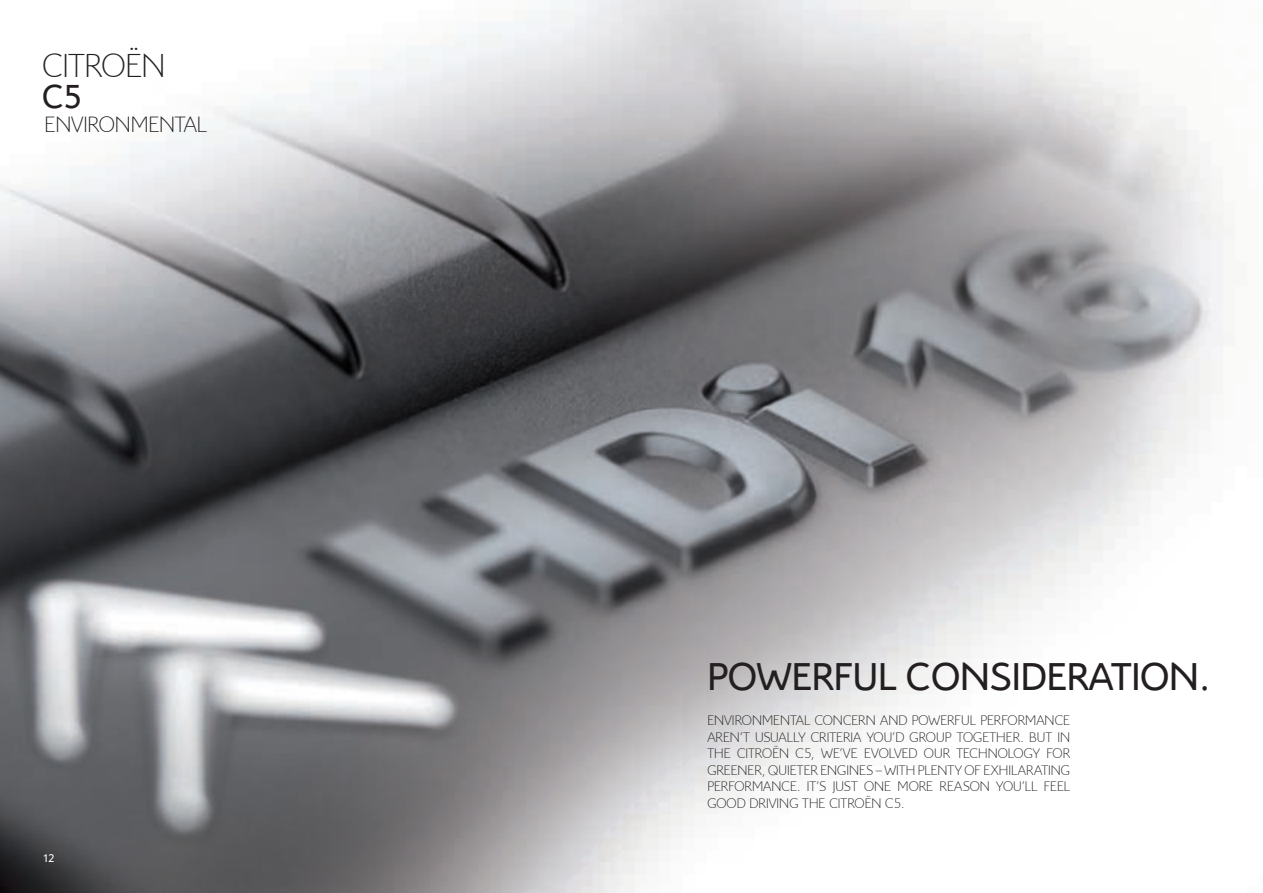
<style>
.page{position:relative;width:1263px;height:893px;background:#fff}
.page>*{position:absolute;margin:0;border:0;box-sizing:border-box;transform-origin:0 0}
.t1{font:42px "Citroen";color:#231f20}
.t2{font:300 36px "Citroen";color:#231f20}
.t3{font:36px "Citroen";color:#231f20}
.t4{font:300 24px "Citroen";letter-spacing:-.005em;color:#231f20}
.t5{font:300 15px/16.5px "Citroen";color:#231f20;text-align:justify}
.t6{font:12px "Citroen";color:#fff}
</style>
<div class="page">
<img style="left:0;top:0;width:1224px;height:893px">
<h2 class="t2" style="left:43px;top:41px;width:38px">CITROËN</h2>
<h2 class="t3" style="left:43px;top:73px;width:41px">C5</h2>
<h3 class="t4" style="left:45px;top:108px;width:164px">ENVIRONMENTAL</h3>
<p class="t6" style="left:43px;top:850px;width:14px">12</p>
<h1 class="t1" style="left:707px;top:649px;width:505px">POWERFUL CONSIDERATION.</h1>
<p class="t5" style="left:707px;top:712px;width:364px">ENVIRONMENTAL CONCERN AND POWERFUL PERFORMANCE AREN’T USUALLY CRITERIA YOU’D GROUP TOGETHER. BUT IN THE CITROËN C5, WE’VE EVOLVED OUR TECHNOLOGY FOR GREENER, QUIETER ENGINES – WITH PLENTY OF EXHILARATING PERFORMANCE. IT’S JUST ONE MORE REASON YOU’LL FEEL GOOD DRIVING THE CITROËN C5.</p>
</div>
